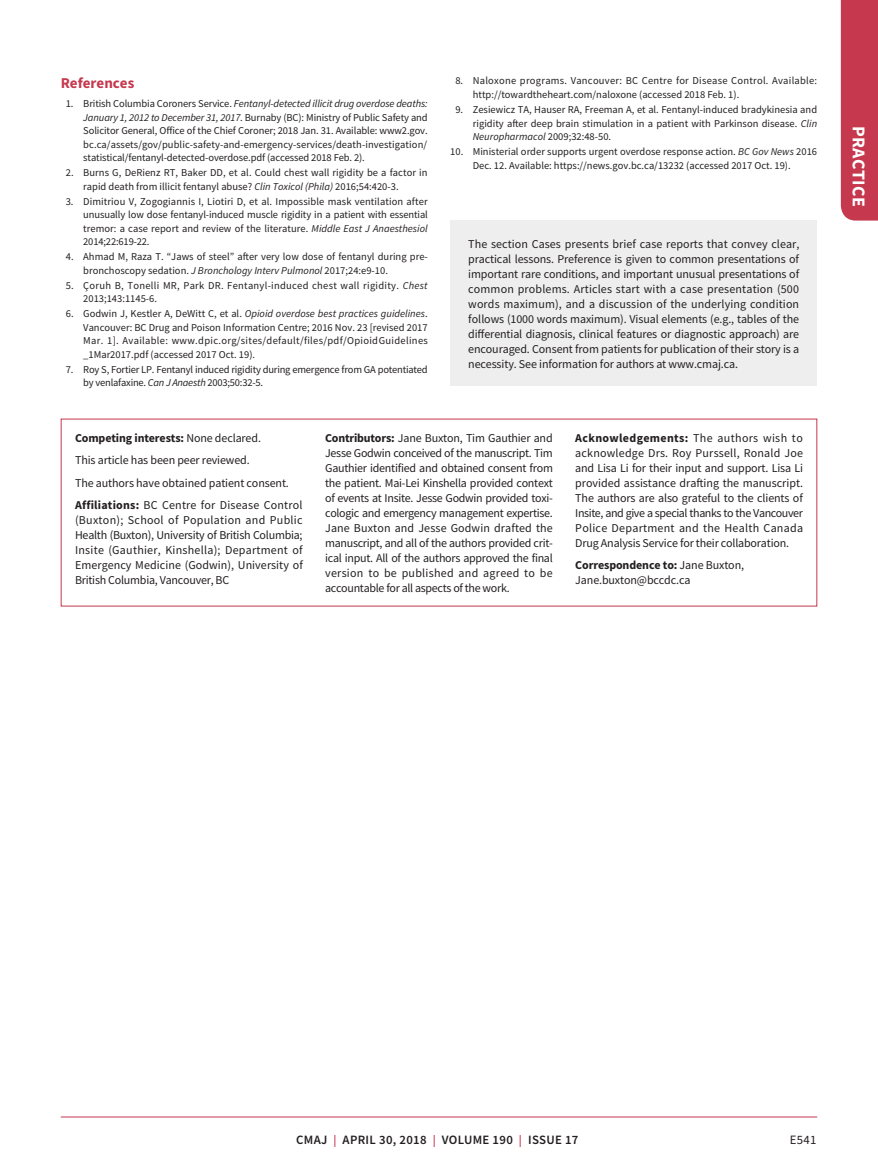
<style>
.page{position:relative;width:878px;height:1175px;background:#fff}
.page>*{position:absolute;margin:0;border:0;box-sizing:border-box;transform-origin:0 0}
.t1{font:700 18px "Source Sans Pro";letter-spacing:.025em;color:#fff}
.t2{font:700 15px "Source Sans Pro";color:#c5384e}
.t3{font:600 12.75px "Source Sans Pro";letter-spacing:.025em;color:#231f20}
.t4{font:12.75px "Source Sans Pro";color:#231f20}
.t5{font:12px/15px "Source Sans Pro";letter-spacing:-.01em;color:#231f20;text-align:justify}
.t6{font:10.5px/13.5px "Source Sans Pro";color:#231f20;text-align:justify}
.t7{font:10.5px/13.5px "Source Sans Pro";letter-spacing:.025em;color:#231f20}
.t8{font:10.5px/13.5px "Source Sans Pro";letter-spacing:-.02em;color:#231f20}
.s1{font-style:italic}
.s2{font-weight:700}
.s3{font-size:12px;color:#c5384e}
</style>
<div class="page">
<div style="left:840px;top:0;width:38px;height:220px;background:#c5384e"></div>
<hr style="left:61px;top:1116px;width:756px;height:1px;background:#c5384e">
<div style="left:450px;top:220px;width:367px;height:166px;background:#eeeeef"></div>
<p class="t2" style="left:61px;top:73px;width:75px">References</p>
<p class="t6" style="left:83px;top:97px;width:346px;text-indent:-17px">1. British Columbia Coroners Service. <span class="s1">Fentanyl-detected illicit drug overdose deaths:<br>January 1, 2012 to December 31, 2017</span>. Burnaby (BC): Ministry of Public Safety and Solicitor General, Office of the Chief Coroner; 2018 Jan. 31. Available: www2.gov. bc.ca/assets/gov/public-safety-and-emergency-services/death-investigation/ statistical/fentanyl-detected-overdose.pdf (accessed 2018 Feb. 2).</p>
<p class="t6" style="left:83px;top:166px;width:346px;text-indent:-17px">2. Burns G, DeRienz RT, Baker DD, et al. Could chest wall rigidity be a factor in rapid death from illicit fentanyl abuse? <span class="s1">Clin Toxicol (Phila)</span> 2016;54:420-3.</p>
<p class="t6" style="left:83px;top:194px;width:346px;text-indent:-18px">3. Dimitriou V, Zogogiannis I, Liotiri D, et al. Impossible mask ventilation after unusually low dose fentanyl-induced muscle rigidity in a patient with essential tremor: a case report and review of the literature. <span class="s1">Middle East J Anaesthesiol </span>2014;22:619-22.</p>
<p class="t6" style="left:83px;top:250px;width:346px;text-indent:-17px">4. Ahmad M, Raza T. “Jaws of steel” after very low dose of fentanyl during pre&shy;bronchoscopy sedation. <span class="s1">J Bronchology Interv Pulmonol</span> 2017;24:e9-10.</p>
<p class="t7" style="left:83px;top:279px;width:346px;text-indent:-17px">5. Çoruh B, Tonelli MR, Park DR. Fentanyl-induced chest wall rigidity. <span class="s1">Chest<br></span>2013;143:1145-6.</p>
<p class="t6" style="left:83px;top:307px;width:346px;text-indent:-17px">6. Godwin J, Kestler A, DeWitt C, et al. <span class="s1">Opioid overdose best practices guidelines</span>.<br>Vancouver: BC Drug and Poison Information Centre; 2016 Nov. 23 [revised 2017<br>Mar. 1]. Available: www.dpic.org/sites/default/files/pdf/OpioidGuidelines _1Mar2017.pdf (accessed 2017 Oct. 19).</p>
<p class="t8" style="left:83px;top:363px;width:346px;text-indent:-18px">7. Roy S, Fortier LP. Fentanyl induced rigidity during emergence from GA potentiated by venlafaxine. <span class="s1">Can J Anaesth</span> 2003;50:32-5.</p>
<p class="t7" style="left:472px;top:74px;width:346px;text-indent:-17px">8. Naloxone programs. Vancouver: BC Centre for Disease Control. Available: http://towardtheheart.com/naloxone (accessed 2018 Feb. 1).</p>
<p class="t6" style="left:472px;top:103px;width:346px;text-indent:-17px">9. Zesiewicz TA, Hauser RA, Freeman A, et al. Fentanyl-induced bradykinesia and rigidity after deep brain stimulation in a patient with Parkinson disease. <span class="s1">Clin Neuropharmacol</span> 2009;32:48-50.</p>
<p class="t6" style="left:450px;top:145px;width:368px;text-align:center">10. Ministerial order supports urgent overdose response action. <span class="s1">BC Gov News</span> 2016<br>Dec. 12. Available: https://news.gov.bc.ca/13232 (accessed 2017 Oct. 19).</p>
<p class="t5" style="left:468px;top:236px;width:332px">The section Cases presents brief case reports that convey clear, practical lessons. Preference is given to common presentations of important rare conditions, and important unusual presentations of common problems. Articles start with a case presentation (500 words maximum), and a discussion of the underlying condition follows (1000 words maximum). Visual elements (e.g., tables of the differential diagnosis, clinical features or diagnostic approach) are encouraged. Consent from patients for publication of their story is a necessity. See information for authors at www.cmaj.ca.</p>
<p class="t5" style="left:75px;top:426px;width:229px;line-height:22.5px;text-align:left"><span class="s2">Competing interests:</span> None declared.<br>This article has been peer reviewed.<br>The authors have obtained patient consent.<br><span class="s2">Affiliations:</span> BC Centre for Disease Control</p>
<p class="t5" style="left:75px;top:513px;width:229px">(Buxton); School of Population and Public Health (Buxton), University of British Columbia; Insite (Gauthier, Kinshella); Department of Emergency Medicine (Godwin), University of British Columbia, Vancouver, BC</p>
<p class="t5" style="left:325px;top:430px;width:229px"><span class="s2">Contributors:</span> Jane Buxton, Tim Gauthier and Jesse Godwin conceived of the manuscript. Tim Gauthier identified and obtained consent from the patient. Mai-Lei Kinshella provided context of events at Insite. Jesse Godwin provided toxi&shy;cologic and emergency management expertise.<br>Jane Buxton and Jesse Godwin drafted the manuscript, and all of the authors provided crit&shy;ical input. All of the authors approved the final version to be published and agreed to be accountable for all aspects of the work.</p>
<p class="t5" style="left:575px;top:430px;width:229px"><span class="s2">Acknowledgements:</span> The authors wish to acknowledge Drs. Roy Purssell, Ronald Joe and Lisa Li for their input and support. Lisa Li provided assistance drafting the manuscript.<br>The authors are also grateful to the clients of Insite, and give a special thanks to the Vancouver Police Department and the Health Canada Drug Analysis Service for their collaboration.</p>
<p class="t5" style="left:575px;top:558px;width:170px"><span class="s2">Correspondence to:</span> Jane Buxton,<br>Jane.buxton@bccdc.ca</p>
<h1 class="t1" style="left:871px;top:126px;width:83px;rotate:90deg">PRACTICE</h1>
<p class="t3" style="left:296px;top:1131px;width:284px">CMAJ <span class="s3">|</span> APRIL 30, 2018 <span class="s3">|</span> VOLUME 190 <span class="s3">|</span> ISSUE 17</p>
<p class="t4" style="left:789px;top:1132px;width:28px">E541</p>
</div>
